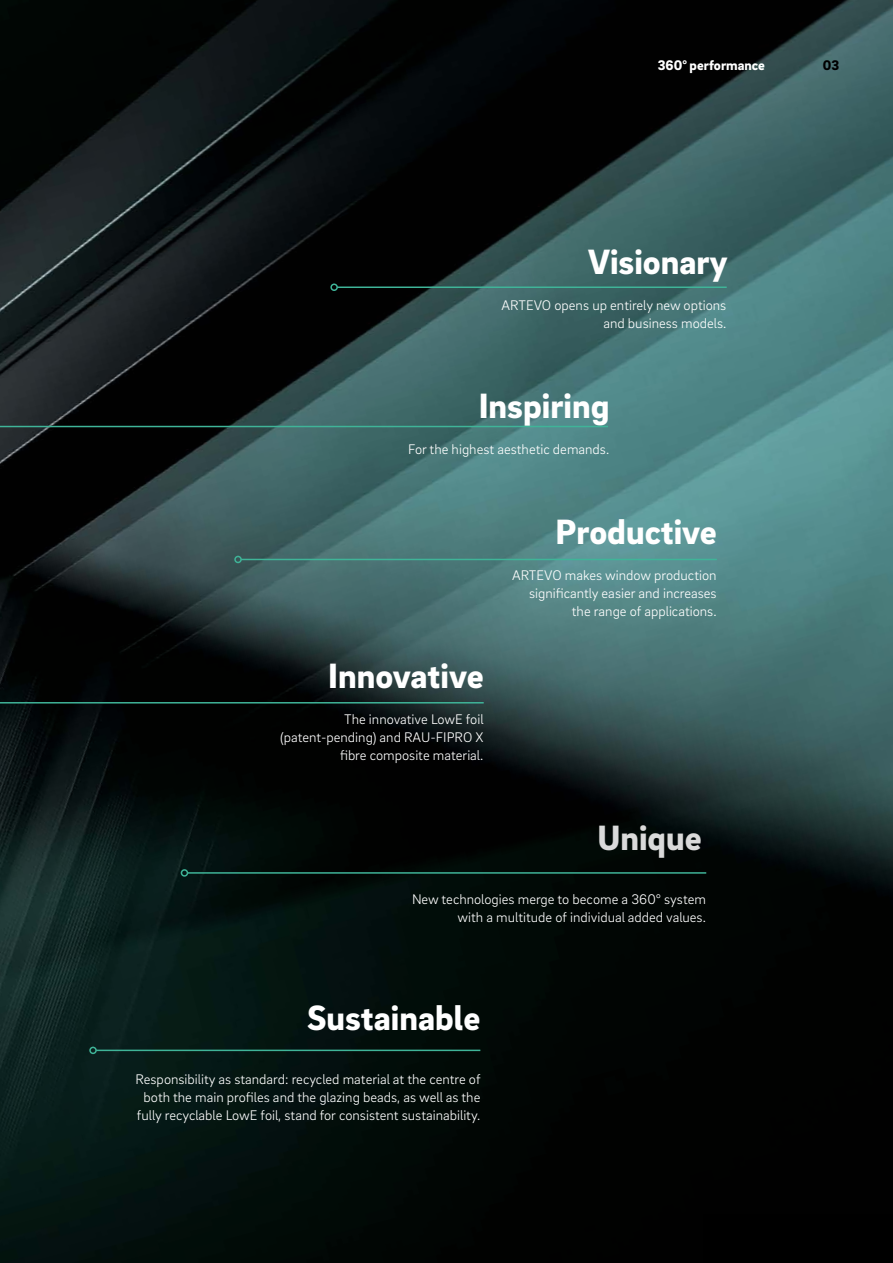
<style>
.page{position:relative;width:893px;height:1263px;background:#fff}
.page>*{position:absolute;margin:0;border:0;box-sizing:border-box;transform-origin:0 0}
._02__Headline_-_24pt{font:900 36px "Brix Sans";color:#fff}
._02__Headline_-_24pt-2{font:900 36px "Brix Sans";color:#dadada}
._16__Body_text_-_9_5{font:300 14.25px/18px "Brix Sans";color:#fff;text-align:right}
.MP__Live_column_titl{font:900 14.25px "Brix Sans";color:#fff}
.MP__Page_numbers_-_9{font:900 14.25px "Brix Sans";color:#000}
</style>
<div class="page">
<img style="left:0;top:0;width:893px;height:1263px">
<div style="left:703px;top:1214px;width:190px;height:49px;background:#000"></div>
<hr style="left:96px;top:1049px;width:384px;height:2px;background:#3fb498">
<div style="left:89px;top:1046px;width:8px;height:8px;border:2px solid #3fb498;border-radius:50%"></div>
<hr style="left:0;top:426px;width:608px;height:1px;background:#3fb498">
<hr style="left:241px;top:559px;width:476px;height:1px;background:#3fb498">
<div style="left:234px;top:556px;width:8px;height:7px;border:2px solid #3fb498;border-radius:50%"></div>
<hr style="left:187px;top:872px;width:519px;height:2px;background:#3fb498">
<div style="left:181px;top:869px;width:7px;height:8px;border:2px solid #3fb498;border-radius:50%"></div>
<hr style="left:0;top:702px;width:484px;height:1px;background:#3fb498">
<hr style="left:337px;top:286px;width:390px;height:2px;background:#3fb498">
<div style="left:330px;top:283px;width:8px;height:8px;border:2px solid #3fb498;border-radius:50%"></div>
<p class="MP__Live_column_titl" style="left:658px;top:56px;width:109px">360° performance</p>
<p class="MP__Page_numbers_-_9" style="left:823px;top:56px;width:18px">03</p>
<p class="_02__Headline_-_24pt" style="left:588px;top:238px;width:141px">Visionary</p>
<p class="_16__Body_text_-_9_5" style="left:502px;top:295px;width:226px">ARTEVO opens up entirely new options and business models.</p>
<p class="_02__Headline_-_24pt" style="left:479px;top:382px;width:132px">Inspiring</p>
<p class="_16__Body_text_-_9_5" style="left:408px;top:439px;width:203px">For the highest aesthetic demands.</p>
<p class="_02__Headline_-_24pt" style="left:556px;top:508px;width:163px">Productive</p>
<p class="_02__Headline_-_24pt" style="left:328px;top:652px;width:157px">Innovative</p>
<p class="_16__Body_text_-_9_5" style="left:280px;top:709px;width:205px">The innovative LowE foil (patent-pending) and RAU-FIPRO X fibre composite material.</p>
<p class="_16__Body_text_-_9_5" style="left:512px;top:565px;width:206px">ARTEVO makes window production significantly easier and increases the range of applications.</p>
<p class="_02__Headline_-_24pt-2" style="left:598px;top:814px;width:106px">Unique</p>
<p class="_16__Body_text_-_9_5" style="left:412px;top:889px;width:295px">New technologies merge to become a 360° system with a multitude of individual added values.</p>
<p class="_02__Headline_-_24pt" style="left:307px;top:994px;width:175px">Sustainable</p>
<p class="_16__Body_text_-_9_5" style="left:136px;top:1069px;width:346px;text-align:center">Responsibility as standard: recycled material at the centre of both the main profiles and the glazing beads, as well as the fully recyclable LowE foil, stand for consistent sustainability.</p>
</div>
